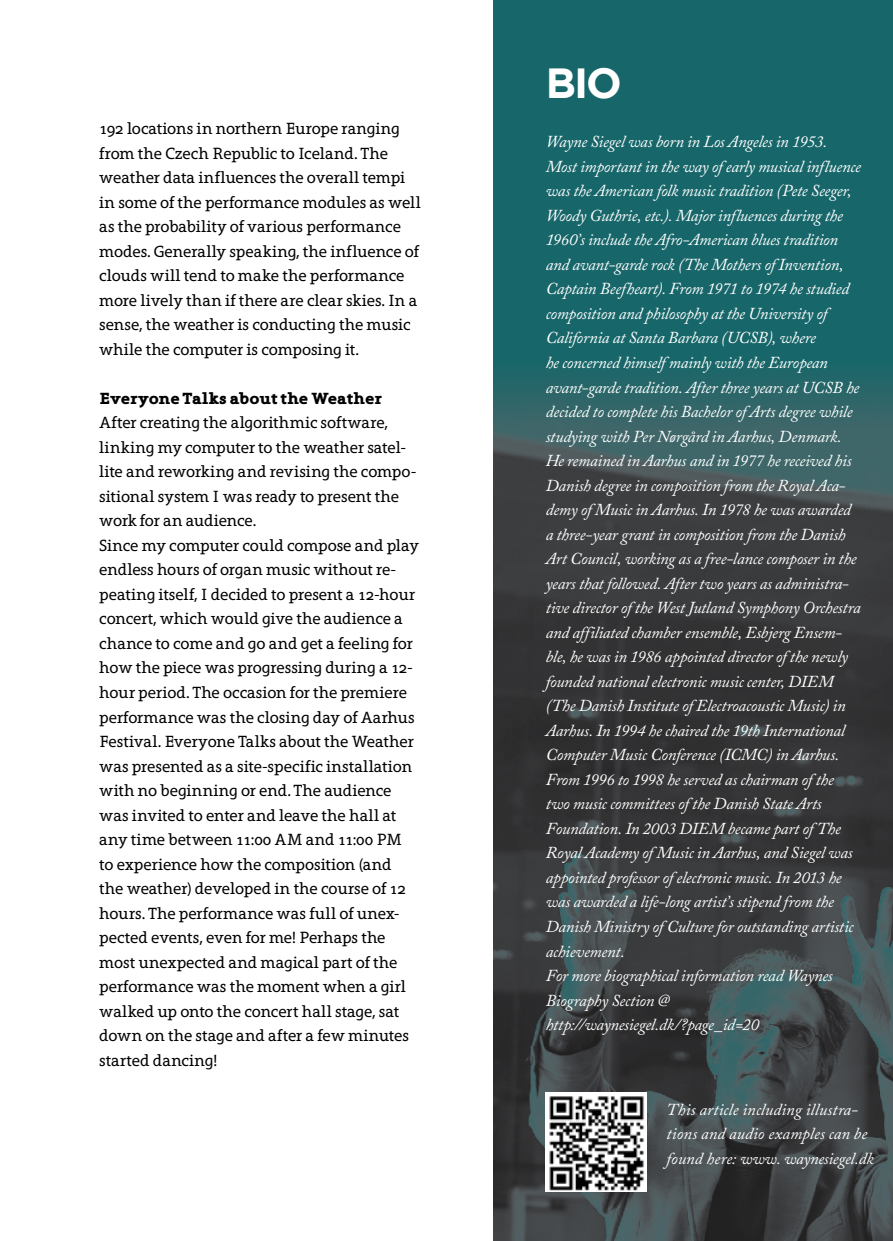
<style>
.page{position:relative;width:893px;height:1241px;background:#fff}
.page>*{position:absolute;margin:0;border:0;box-sizing:border-box;transform-origin:0 0}
.t1{font:700 42px "Gotham";color:#fff}
.t2{font:italic 16.62px/24.5px "Adobe Caslon Pro";letter-spacing:-.015em;color:#fff}
.t3{font:16.62px/24.5px "Grandesign Neue Serif";letter-spacing:-.005em;color:#000}
.t4{font:italic 16.62px/24.5px "Adobe Caslon Pro";letter-spacing:.005em;color:#fff}
.t5{font:700 16.62px "Grandesign Neue Serif";color:#000}
</style>
<div class="page">
<div style="left:494px;top:0;width:399px;height:1240px;background:#17666a"></div>
<img style="left:494px;top:375px;width:399px;height:865px">
<img style="left:546px;top:1092px;width:100px;height:99px">
<p class="t3" style="left:99px;top:116px;width:323px">192 locations in northern Europe ranging from the Czech Republic to Iceland. The weather data influences the overall tempi in some of the performance modules as well as the probability of various performance modes. Generally speaking, the influence of clouds will tend to make the performance more lively than if there are clear skies. In a sense, the weather is conducting the music while the computer is composing it.</p>
<p class="t5" style="left:99px;top:388px;width:284px">Everyone Talks about the Weather</p>
<p class="t3" style="left:99px;top:410px;width:321px">After creating the algorithmic software, linking my computer to the weather satel&shy;lite and reworking and revising the compo&shy;sitional system I was ready to present the work for an audience.<br>Since my computer could compose and play endless hours of organ music without re&shy;peating itself, I decided to present a 12-hour concert, which would give the audience a chance to come and go and get a feeling for how the piece was progressing during a 12- hour period. The occasion for the premiere performance was the closing day of Aarhus Festival. Everyone Talks about the Weather was presented as a site-specific installation with no beginning or end. The audience was invited to enter and leave the hall at any time between 11:00 AM and 11:00 PM to experience how the composition (and the weather) developed in the course of 12 hours. The performance was full of unex&shy;pected events, even for me! Perhaps the most unexpected and magical part of the performance was the moment when a girl walked up onto the concert hall stage, sat down on the stage and after a few minutes started dancing!</p>
<h1 class="t1" style="left:546px;top:59px;width:78px">BIO</h1>
<p class="t2" style="left:546px;top:129px;width:317px">Wayne Siegel was born in Los Angeles in 1953.<br>Most important in the way of early musical influence was the American folk music tradition (Pete Seeger, Woody Guthrie, etc.). Major influences during the 1960’s include the Afro-American blues tradition and avant-garde rock (The Mothers of Invention, Captain Beefheart). From 1971 to 1974 he studied composition and philosophy at the University of California at Santa Barbara (UCSB), where<br>he concerned himself mainly with the European avant-garde tradition. After three years at UCSB he decided to complete his Bachelor of Arts degree while studying with Per Nørgård in Aarhus, Denmark.<br>He remained in Aarhus and in 1977 he received his Danish degree in composition from the Royal Aca&shy;demy of Music in Aarhus. In 1978 he was awarded a three-year grant in composition from the Danish Art Council, working as a free-lance composer in the years that followed. After two years as administra&shy;tive director of the West Jutland Symphony Orchestra and affiliated chamber ensemble, Esbjerg Ensem&shy;ble, he was in 1986 appointed director of the newly founded national electronic music center, DIEM (The Danish Institute of Electroacoustic Music) in Aarhus. In 1994 he chaired the 19th International Computer Music Conference (ICMC) in Aarhus.<br>From 1996 to 1998 he served as chairman of the two music committees of the Danish State Arts Foundation. In 2003 DIEM became part of The Royal Academy of Music in Aarhus, and Siegel was appointed professor of electronic music. In 2013 he was awarded a life-long artist’s stipend from the Danish Ministry of Culture for outstanding artistic achievement.<br>For more biographical information read Waynes Biography Section @ http://waynesiegel.dk/?page_id=20</p>
<p class="t4" style="left:667px;top:1096px;width:209px">This article including illustra&shy;tions and audio examples can be found here: www. waynesiegel.dk</p>
</div>
